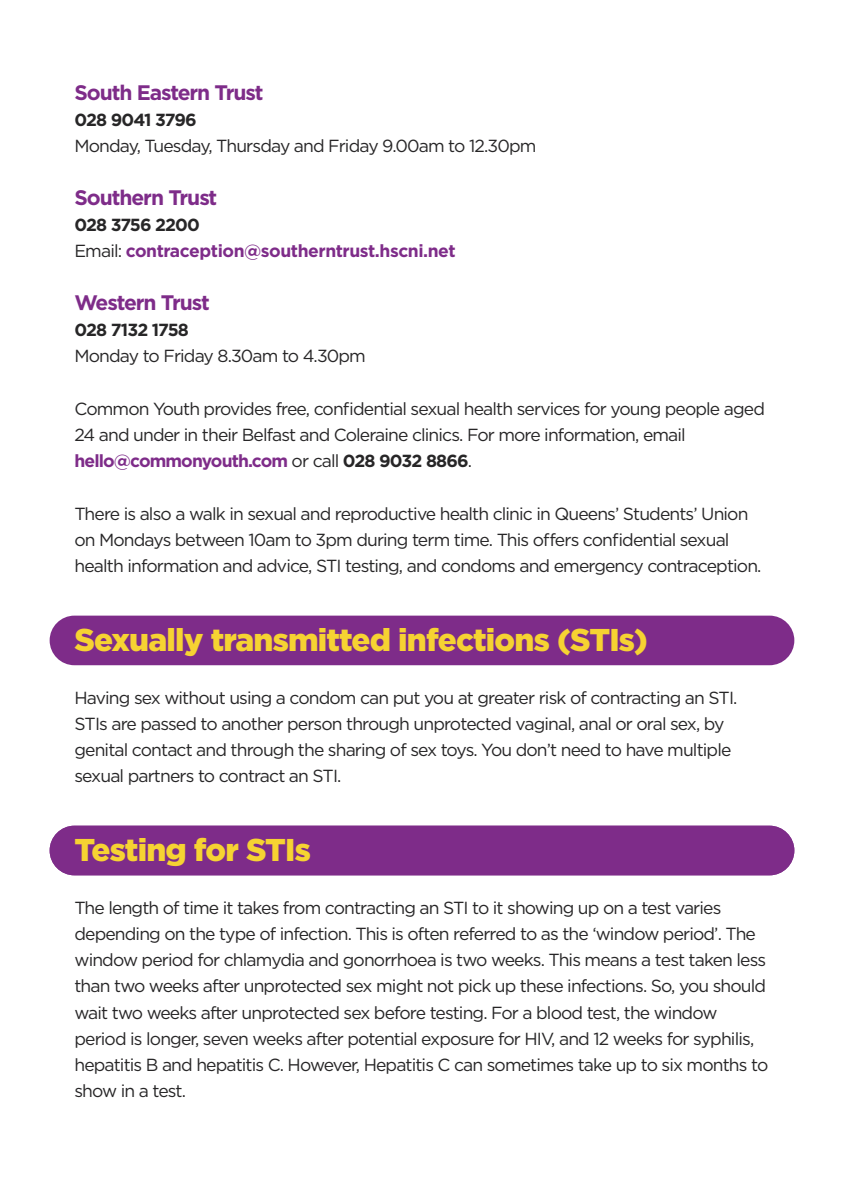
<style>
.page{position:relative;width:844px;height:1191px;background:#fff}
.page>*{position:absolute;margin:0;border:0;box-sizing:border-box;transform-origin:0 0}
.t1{font:900 31.5px "Gotham";letter-spacing:-.025em;color:#f6d332}
.t2{font:700 21px "Gotham";letter-spacing:-.05em;color:#7e2c89}
.t3{font:17.5px/26.2px "Gotham";letter-spacing:-.05em;color:#272627}
.t4{font:700 17.5px/26.2px "Gotham";letter-spacing:-.025em;color:#7e2c89}
.t5{font:700 17.5px "Gotham";letter-spacing:-.05em;color:#272627}
.s1{color:#272627}
.s2{font-weight:400;color:#272627}
.s3{font-weight:700;color:#7e2c89}
.s4{font-weight:700}
</style>
<div class="page">
<div style="left:50px;top:825px;width:744px;height:50px;background:#7e2c89;border-radius:25px"></div>
<div style="left:50px;top:615px;width:744px;height:50px;background:#7e2c89;border-radius:25px"></div>
<p class="t2" style="left:74px;top:80px;width:190px">South Eastern Trust</p>
<p class="t5" style="left:74px;top:110px;width:124px">028 9041 3796</p>
<p class="t3" style="left:74px;top:134px;width:463px">Monday, Tuesday, Thursday and Friday 9.00am to 12.30pm</p>
<p class="t2" style="left:74px;top:185px;width:144px">Southern Trust</p>
<p class="t4" style="left:74px;top:212px;width:383px"><span class="s1">028 3756 2200<br></span><span class="s2">Email:</span> contraception@southerntrust.hscni.net</p>
<p class="t2" style="left:74px;top:290px;width:137px">Western Trust</p>
<p class="t5" style="left:74px;top:320px;width:116px">028 7132 1758</p>
<p class="t3" style="left:74px;top:344px;width:293px">Monday to Friday 8.30am to 4.30pm</p>
<p class="t3" style="left:74px;top:397px;width:691px">Common Youth provides free, confidential sexual health services for young people aged<br>24 and under in their Belfast and Coleraine clinics. For more information, email <span class="s3">hello@commonyouth.com</span> or call <span class="s4">028 9032 8866</span>.</p>
<p class="t3" style="left:74px;top:502px;width:688px">There is also a walk in sexual and reproductive health clinic in Queens’ Students’ Union on Mondays between 10am to 3pm during term time. This offers confidential sexual health information and advice, STI testing, and condoms and emergency contraception.</p>
<h1 class="t1" style="left:74px;top:621px;width:574px">Sexually transmitted infections (STIs)</h1>
<p class="t3" style="left:74px;top:685px;width:664px">Having sex without using a condom can put you at greater risk of contracting an STI.<br>STIs are passed to another person through unprotected vaginal, anal or oral sex, by genital contact and through the sharing of sex toys. You don’t need to have multiple sexual partners to contract an STI.</p>
<h1 class="t1" style="left:74px;top:831px;width:238px">Testing for STIs</h1>
<p class="t3" style="left:74px;top:895px;width:695px">The length of time it takes from contracting an STI to it showing up on a test varies depending on the type of infection. This is often referred to as the ‘window period’. The window period for chlamydia and gonorrhoea is two weeks. This means a test taken less than two weeks after unprotected sex might not pick up these infections. So, you should wait two weeks after unprotected sex before testing. For a blood test, the window period is longer, seven weeks after potential exposure for HIV, and 12 weeks for syphilis, hepatitis B and hepatitis C. However, Hepatitis C can sometimes take up to six months to show in a test.</p>
</div>
